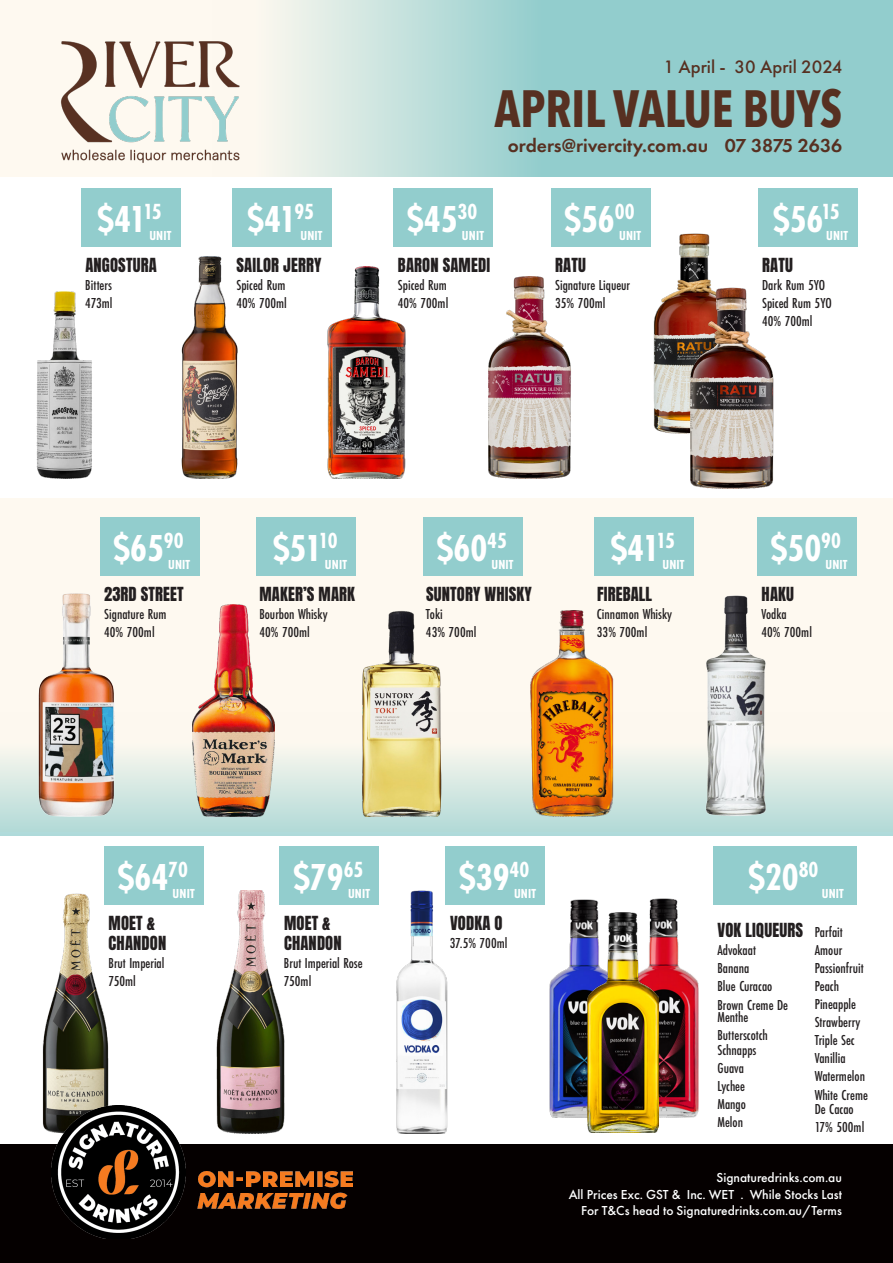
<style>
.page{position:relative;width:893px;height:1263px;background:#fff}
.page>*{position:absolute;margin:0;border:0;box-sizing:border-box;transform-origin:0 0}
.t1{font:700 52.35px "Avenir Next Condensed";color:#573021;scale:.92 1}
.t2{font:700 39px "Futura PT Cond";color:#fff}
.t3{font:600 19.5px "Futura PT";color:#573021}
.t4{font:500 18.75px "Futura PT";color:#573021}
.t5{font:16.5px "Anton";letter-spacing:.01em;color:#231f20}
.t6{font:500 15px/18px "Futura PT Cond";color:#231f20}
.t7{font:500 13.5px/16.2px "Futura PT";color:#fff;text-align:right}
.t8{font:700 13.5px "Futura PT Cond";letter-spacing:.01em;color:#fff}
</style>
<div class="page">
<div style="left:0;top:0;width:893px;height:176px;background:#fef9f0"></div>
<svg style="left:280px;top:0;width:613px;height:176px;background:#a6d5d3"></svg>
<img style="left:61px;top:41px;width:179px;height:122px">
<div style="left:0;top:498px;width:893px;height:333px;background:#fef9f0"></div>
<div style="left:0;top:712px;width:893px;height:123px;background:linear-gradient(to bottom,#fffef4,#b3dad7)"></div>
<img style="left:649px;top:898px;width:50px;height:219px">
<img style="left:42px;top:893px;width:79px;height:239px">
<img style="left:216px;top:891px;width:80px;height:243px">
<img style="left:35px;top:594px;width:83px;height:222px">
<img style="left:327px;top:267px;width:79px;height:211px">
<img style="left:192px;top:605px;width:83px;height:211px">
<img style="left:181px;top:256px;width:57px;height:222px">
<img style="left:653px;top:233px;width:57px;height:201px">
<img style="left:488px;top:277px;width:83px;height:201px">
<img style="left:691px;top:266px;width:82px;height:223px">
<img style="left:360px;top:610px;width:82px;height:206px">
<img style="left:530px;top:610px;width:83px;height:206px">
<img style="left:539px;top:899px;width:59px;height:218px">
<img style="left:36px;top:292px;width:56px;height:186px">
<div style="left:104px;top:846px;width:100px;height:58px;background:#92cdcd"></div>
<div style="left:100px;top:517px;width:99px;height:58px;background:#92cdcd"></div>
<div style="left:232px;top:188px;width:100px;height:59px;background:#92cdcd"></div>
<div style="left:394px;top:188px;width:99px;height:59px;background:#92cdcd"></div>
<div style="left:551px;top:188px;width:99px;height:59px;background:#92cdcd"></div>
<div style="left:758px;top:188px;width:99px;height:59px;background:#92cdcd"></div>
<div style="left:257px;top:517px;width:99px;height:58px;background:#92cdcd"></div>
<div style="left:594px;top:517px;width:100px;height:58px;background:#92cdcd"></div>
<div style="left:423px;top:517px;width:100px;height:58px;background:#92cdcd"></div>
<div style="left:280px;top:846px;width:99px;height:58px;background:#92cdcd"></div>
<div style="left:81px;top:188px;width:99px;height:59px;background:#92cdcd"></div>
<div style="left:713px;top:846px;width:144px;height:58px;background:#92cdcd"></div>
<img style="left:376px;top:891px;width:91px;height:243px">
<img style="left:695px;top:595px;width:83px;height:221px">
<div style="left:757px;top:517px;width:100px;height:58px;background:#92cdcd"></div>
<div style="left:446px;top:846px;width:99px;height:58px;background:#92cdcd"></div>
<img style="left:588px;top:902px;width:70px;height:231px">
<div style="left:0;top:1144px;width:893px;height:119px;background:#050000"></div>
<img style="left:51px;top:1106px;width:134px;height:132px">
<img style="left:198px;top:1171px;width:155px;height:38px">
<p class="t4" style="left:664px;top:56px;width:180px">1 April - 30 April 2024</p>
<h1 class="t1" style="left:494px;top:76px;width:380px">APRIL VALUE BUYS</h1>
<h3 class="t3" style="left:508px;top:133px;width:336px">orders@rivercity.com.au 07 3875 2636</h3>
<p class="t2" style="left:97px;top:197px;width:66px">$41<sup>15</sup></p>
<p class="t8" style="left:149px;top:228px;width:23px">UNIT</p>
<p class="t2" style="left:247px;top:197px;width:68px">$41<sup>95</sup></p>
<p class="t8" style="left:301px;top:228px;width:23px">UNIT</p>
<p class="t2" style="left:407px;top:197px;width:72px">$45<sup>30</sup></p>
<p class="t8" style="left:462px;top:228px;width:23px">UNIT</p>
<p class="t2" style="left:564px;top:197px;width:72px">$56<sup>00</sup></p>
<p class="t8" style="left:619px;top:228px;width:23px">UNIT</p>
<p class="t2" style="left:773px;top:197px;width:69px">$56<sup>15</sup></p>
<p class="t8" style="left:826px;top:228px;width:23px">UNIT</p>
<p class="t5" style="left:85px;top:257px;width:73px">ANGOSTURA</p>
<p class="t6" style="left:85px;top:276px;width:28px">Bitters</p>
<p class="t6" style="left:85px;top:294px;width:29px">473ml</p>
<p class="t5" style="left:237px;top:257px;width:86px">SAILOR JERRY</p>
<p class="t6" style="left:236px;top:276px;width:51px">Spiced Rum</p>
<p class="t6" style="left:236px;top:294px;width:52px">40% 700ml</p>
<p class="t5" style="left:398px;top:257px;width:94px">BARON SAMEDI</p>
<p class="t6" style="left:398px;top:276px;width:51px">Spiced Rum</p>
<p class="t6" style="left:398px;top:294px;width:52px">40% 700ml</p>
<p class="t5" style="left:555px;top:257px;width:32px">RATU</p>
<p class="t6" style="left:555px;top:276px;width:77px">Signature Liqueur</p>
<p class="t6" style="left:555px;top:294px;width:52px">35% 700ml</p>
<p class="t5" style="left:762px;top:257px;width:32px">RATU</p>
<p class="t6" style="left:762px;top:276px;width:65px">Dark Rum 5YO</p>
<p class="t6" style="left:762px;top:294px;width:71px">Spiced Rum 5YO</p>
<p class="t6" style="left:762px;top:312px;width:52px">40% 700ml</p>
<p class="t2" style="left:113px;top:526px;width:72px">$65<sup>90</sup></p>
<p class="t8" style="left:168px;top:557px;width:23px">UNIT</p>
<p class="t2" style="left:273px;top:526px;width:66px">$51<sup>10</sup></p>
<p class="t8" style="left:325px;top:557px;width:23px">UNIT</p>
<p class="t2" style="left:437px;top:526px;width:72px">$60<sup>45</sup></p>
<p class="t8" style="left:492px;top:557px;width:23px">UNIT</p>
<p class="t2" style="left:610px;top:526px;width:66px">$41<sup>15</sup></p>
<p class="t8" style="left:662px;top:557px;width:23px">UNIT</p>
<p class="t2" style="left:771px;top:526px;width:72px">$50<sup>90</sup></p>
<p class="t8" style="left:826px;top:557px;width:23px">UNIT</p>
<p class="t5" style="left:104px;top:586px;width:81px">23RD STREET</p>
<p class="t6" style="left:104px;top:605px;width:64px">Signature Rum</p>
<p class="t6" style="left:104px;top:623px;width:52px">40% 700ml</p>
<p class="t5" style="left:259px;top:586px;width:97px">MAKER’S MARK</p>
<p class="t6" style="left:259px;top:605px;width:70px">Bourbon Whisky</p>
<p class="t6" style="left:259px;top:623px;width:52px">40% 700ml</p>
<p class="t5" style="left:426px;top:586px;width:107px">SUNTORY WHISKY</p>
<p class="t6" style="left:426px;top:605px;width:18px">Toki</p>
<p class="t6" style="left:426px;top:623px;width:52px">43% 700ml</p>
<p class="t5" style="left:597px;top:586px;width:57px">FIREBALL</p>
<p class="t6" style="left:597px;top:605px;width:77px">Cinnamon Whisky</p>
<p class="t6" style="left:597px;top:623px;width:52px">33% 700ml</p>
<p class="t5" style="left:762px;top:586px;width:34px">HAKU</p>
<p class="t6" style="left:761px;top:605px;width:27px">Vodka</p>
<p class="t6" style="left:761px;top:623px;width:52px">40% 700ml</p>
<p class="t2" style="left:118px;top:854px;width:72px">$64<sup>70</sup></p>
<p class="t8" style="left:173px;top:886px;width:23px">UNIT</p>
<p class="t2" style="left:293px;top:854px;width:72px">$79<sup>65</sup></p>
<p class="t8" style="left:348px;top:886px;width:23px">UNIT</p>
<p class="t2" style="left:459px;top:854px;width:72px">$39<sup>40</sup></p>
<p class="t8" style="left:514px;top:886px;width:23px">UNIT</p>
<p class="t5" style="left:109px;top:914px;width:48px">MOET &amp;</p>
<p class="t5" style="left:109px;top:934px;width:59px">CHANDON</p>
<p class="t6" style="left:109px;top:953px;width:57px">Brut Imperial</p>
<p class="t6" style="left:109px;top:971px;width:29px">750ml</p>
<p class="t5" style="left:284px;top:914px;width:48px">MOET &amp;</p>
<p class="t5" style="left:284px;top:934px;width:59px">CHANDON</p>
<p class="t6" style="left:284px;top:953px;width:80px">Brut Imperial Rose</p>
<p class="t6" style="left:284px;top:971px;width:29px">750ml</p>
<p class="t5" style="left:450px;top:914px;width:54px">VODKA O</p>
<p class="t6" style="left:450px;top:934px;width:59px">37.5% 700ml</p>
<p class="t2" style="left:748px;top:854px;width:72px">$20<sup>80</sup></p>
<p class="t8" style="left:822px;top:886px;width:23px">UNIT</p>
<p class="t6" style="left:815px;top:923px;width:52px">Parfait<br>Amour<br>Passionfruit<br>Peach<br>Pineapple<br>Strawberry<br>Triple Sec<br>Vanillia<br>Watermelon</p>
<p class="t6" style="left:815px;top:1088px;width:55px;line-height:13.5px">White Creme<br>De Cacao</p>
<p class="t6" style="left:815px;top:1118px;width:51px">17% 500ml</p>
<p class="t5" style="left:717px;top:921px;width:87px">VOK LIQUEURS</p>
<p class="t6" style="left:717px;top:940px;width:40px">Advokaat</p>
<p class="t6" style="left:717px;top:958px;width:33px">Banana</p>
<p class="t6" style="left:717px;top:976px;width:56px">Blue Curacao</p>
<p class="t6" style="left:717px;top:999px;width:72px;line-height:12px">Brown Creme De<br>Menthe</p>
<p class="t6" style="left:717px;top:1026px;width:52px">Butterscotch</p>
<p class="t6" style="left:717px;top:1041px;width:40px">Schnapps</p>
<p class="t6" style="left:717px;top:1059px;width:28px">Guava</p>
<p class="t6" style="left:717px;top:1077px;width:29px">Lychee</p>
<p class="t6" style="left:717px;top:1095px;width:30px">Mango</p>
<p class="t6" style="left:717px;top:1113px;width:27px">Melon</p>
<p class="t7" style="left:569px;top:1170px;width:275px">Signaturedrinks.com.au<br>All Prices Exc. GST &amp; Inc. WET . While Stocks Last<br>For T&amp;Cs head to Signaturedrinks.com.au/Terms</p>
</div>
